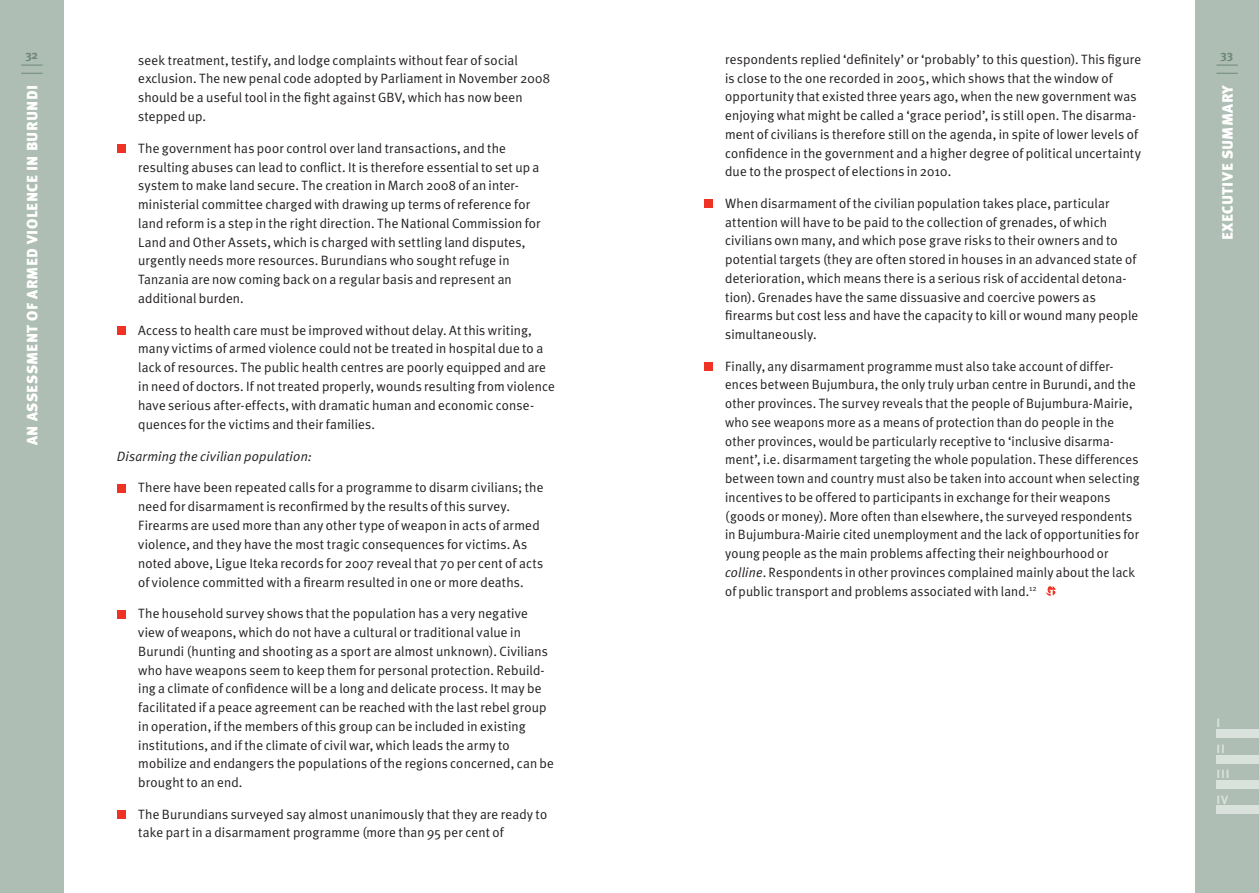
<style>
.page{position:relative;width:1259px;height:893px;background:#fff}
.page>*{position:absolute;margin:0;border:0;box-sizing:border-box;transform-origin:0 0}
.t1{font:900 15px "Meta Plus";letter-spacing:.025em;color:#fff}
.t2{font:13.5px/18.8px "Meta Plus Normal";letter-spacing:.01em;color:#231f20}
.t3{font:italic 13.5px "Meta Plus Normal";letter-spacing:.015em;color:#231f20}
.t4{font:700 12px/25.5px "Meta Plus";letter-spacing:.07em;color:#d9e2dd}
.t5{font:700 12px "Meta Plus";color:#6e8878}
.s1{font-style:italic}
</style>
<div class="page">
<div style="left:0;top:0;width:64px;height:893px;background:#aebeb4"></div>
<svg style="left:21px;top:65px;width:22px;height:1px"></svg>
<svg style="left:21px;top:73px;width:22px;height:1px"></svg>
<div style="left:1195px;top:0;width:64px;height:893px;background:#aebeb4"></div>
<svg style="left:1216px;top:65px;width:21px;height:1px"></svg>
<svg style="left:1216px;top:73px;width:21px;height:1px"></svg>
<div style="left:1216px;top:729px;width:43px;height:9px;background:#d9e2dd"></div>
<div style="left:1216px;top:755px;width:43px;height:8px;background:#d9e2dd"></div>
<div style="left:1216px;top:780px;width:43px;height:9px;background:#d9e2dd"></div>
<div style="left:1216px;top:806px;width:43px;height:8px;background:#d9e2dd"></div>
<div style="left:117px;top:144px;width:8px;height:9px;background:#ee3224"></div>
<div style="left:117px;top:326px;width:8px;height:9px;background:#ee3224"></div>
<div style="left:117px;top:484px;width:8px;height:8px;background:#ee3224"></div>
<div style="left:117px;top:610px;width:8px;height:8px;background:#ee3224"></div>
<div style="left:117px;top:810px;width:8px;height:8px;background:#ee3224"></div>
<div style="left:704px;top:199px;width:8px;height:9px;background:#ee3224"></div>
<div style="left:704px;top:362px;width:8px;height:9px;background:#ee3224"></div>
<svg style="left:1046px;top:586px;width:9px;height:10px"></svg>
<p class="t5" style="left:26px;top:48px;width:14px">32</p>
<p class="t1" style="left:24px;top:445px;width:361px;rotate:-90deg">AN ASSESSMENT OF ARMED VIOLENCE IN BURUNDI</p>
<p class="t2" style="left:138px;top:50px;width:413px">seek treatment, testify, and lodge complaints without fear of social exclusion. The new penal code adopted by Parliament in November 2008 should be a useful tool in the fight against GBV, which has now been stepped up.</p>
<p class="t2" style="left:138px;top:139px;width:404px">The government has poor control over land transactions, and the resulting abuses can lead to conflict. It is therefore essential to set up a system to make land secure. The creation in March 2008 of an inter&shy;ministerial committee charged with drawing up terms of reference for land reform is a step in the right direction. The National Commission for Land and Other Assets, which is charged with settling land disputes, urgently needs more resources. Burundians who sought refuge in Tanzania are now coming back on a regular basis and represent an additional burden.</p>
<p class="t2" style="left:138px;top:320px;width:418px">Access to health care must be improved without delay. At this writing, many victims of armed violence could not be treated in hospital due to a lack of resources. The public health centres are poorly equipped and are in need of doctors. If not treated properly, wounds resulting from violence have serious after-effects, with dramatic human and economic conse&shy;quences for the victims and their families.</p>
<p class="t3" style="left:117px;top:448px;width:196px">Disarming the civilian population:</p>
<p class="t2" style="left:138px;top:478px;width:407px">There have been repeated calls for a programme to disarm civilians; the need for disarmament is reconfirmed by the results of this survey.<br>Firearms are used more than any other type of weapon in acts of armed violence, and they have the most tragic consequences for victims. As noted above, Ligue Iteka records for 2007 reveal that 70 per cent of acts of violence committed with a firearm resulted in one or more deaths.</p>
<p class="t2" style="left:138px;top:604px;width:417px">The household survey shows that the population has a very negative view of weapons, which do not have a cultural or traditional value in Burundi (hunting and shooting as a sport are almost unknown). Civilians who have weapons seem to keep them for personal protection. Rebuild&shy;ing a climate of confidence will be a long and delicate process. It may be facilitated if a peace agreement can be reached with the last rebel group in operation, if the members of this group can be included in existing institutions, and if the climate of civil war, which leads the army to mobilize and endangers the populations of the regions concerned, can be brought to an end.</p>
<p class="t2" style="left:138px;top:804px;width:410px">The Burundians surveyed say almost unanimously that they are ready to take part in a disarmament programme (more than 95 per cent of</p>
<p class="t2" style="left:725px;top:50px;width:417px">respondents replied ‘definitely’ or ‘probably’ to this question). This figure is close to the one recorded in 2005, which shows that the window of opportunity that existed three years ago, when the new government was enjoying what might be called a ‘grace period’, is still open. The disarma&shy;ment of civilians is therefore still on the agenda, in spite of lower levels of confidence in the government and a higher degree of political uncertainty due to the prospect of elections in 2010.</p>
<p class="t2" style="left:725px;top:194px;width:415px">When disarmament of the civilian population takes place, particular attention will have to be paid to the collection of grenades, of which civilians own many, and which pose grave risks to their owners and to potential targets (they are often stored in houses in an advanced state of deterioration, which means there is a serious risk of accidental detona&shy;tion). Grenades have the same dissuasive and coercive powers as firearms but cost less and have the capacity to kill or wound many people simultaneously.</p>
<p class="t2" style="left:725px;top:356px;width:416px">Finally, any disarmament programme must also take account of differ&shy;ences between Bujumbura, the only truly urban centre in Burundi, and the other provinces. The survey reveals that the people of Bujumbura-Mairie, who see weapons more as a means of protection than do people in the other provinces, would be particularly receptive to ‘inclusive disarma&shy;ment’, i.e. disarmament targeting the whole population. These differences between town and country must also be taken into account when selecting incentives to be offered to participants in exchange for their weapons (goods or money). More often than elsewhere, the surveyed respondents in Bujumbura-Mairie cited unemployment and the lack of opportunities for young people as the main problems affecting their neighbourhood or <span class="s1">colline</span>. Respondents in other provinces complained mainly about the lack of public transport and problems associated with land.<sup>12</sup></p>
<p class="t5" style="left:1221px;top:48px;width:14px">33</p>
<p class="t1" style="left:1218px;top:240px;width:157px;rotate:-90deg">executive summary</p>
<p class="t4" style="left:1216px;top:710px;width:15px">I<br>II<br>III<br>IV</p>
</div>
